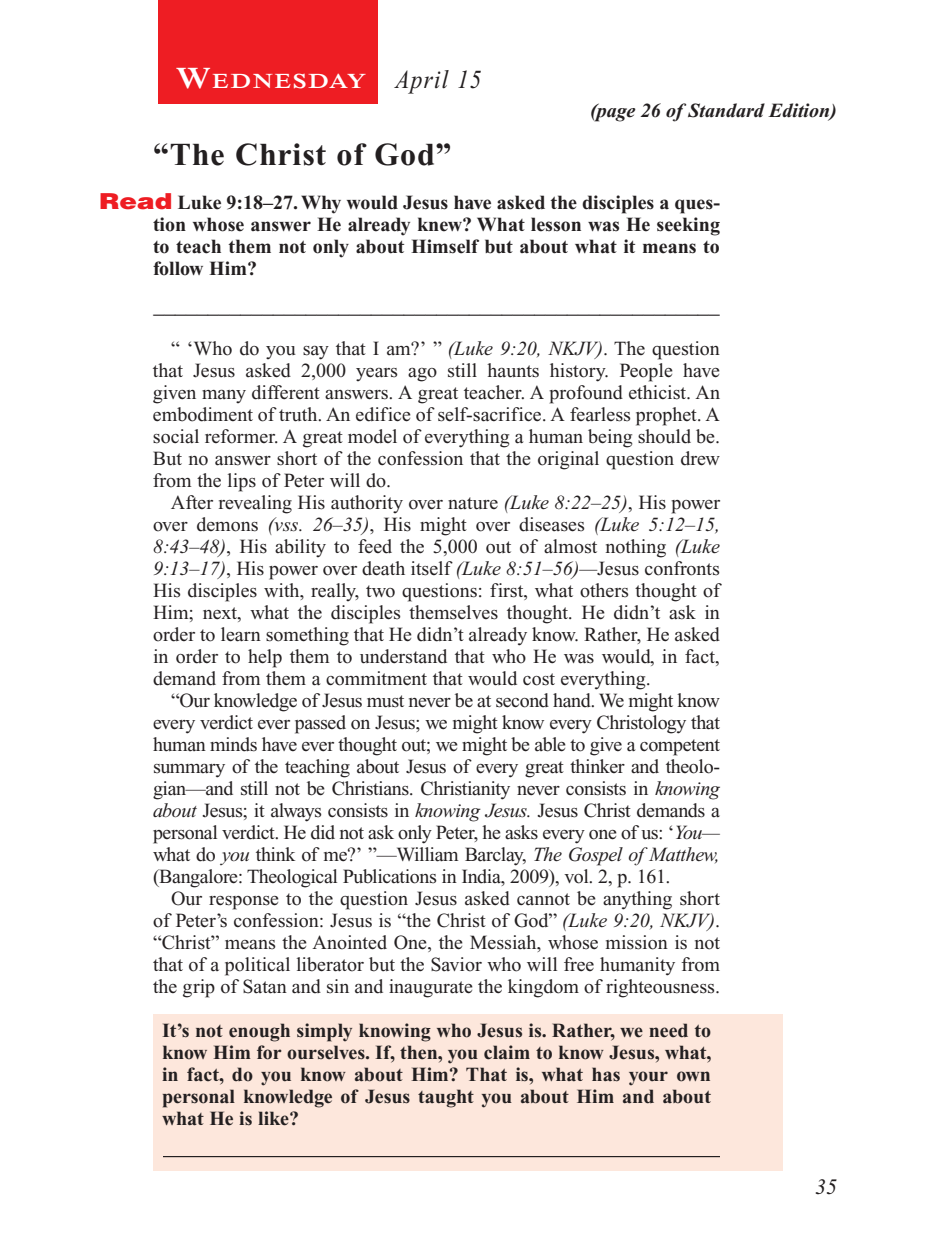
<style>
.page{position:relative;width:936px;height:1260px;background:#fff}
.page>*{position:absolute;margin:0;border:0;box-sizing:border-box;transform-origin:0 0}
.Head{font:700 32px "Times New Roman PS Std";letter-spacing:.025em;color:#231f20}
.Lesson_Dates{font:italic 26px "Times New Roman PS Std";letter-spacing:.05em;color:#231f20;scale:.9 1}
.Blank_Lines_SB{font:700 22px "Times New Roman PS Std";color:#231f20}
.t1{font:italic 22px "Times New Roman PS Std";color:#231f20}
.Daily_Header{font:600 21px "Times NRMT Std";letter-spacing:.07em;color:#fff;scale:1.1 1}
.Body{font:20px/22px "Times New Roman PS Std";color:#231f20;text-align:justify}
.x-screened_box-text{font:700 20px/22px "Times New Roman PS Std";color:#231f20;text-align:justify}
.Question_NO_SB{font:700 20px/22px "Times New Roman PS Std";color:#231f20;text-align:justify}
.Page_from_SE{font:italic 700 20px "Times New Roman PS Std";color:#231f20}
.s1{font-size:30px}
.s2{font-family:"Helvetica LT Std";font-weight:900;font-size:22px;color:#ee1d23}
.s3{font-style:italic}
</style>
<div class="page">
<div style="left:158px;top:0;width:220px;height:103px;background:#ee1d23"></div>
<div style="left:153px;top:1014px;width:630px;height:157px;background:#fde7dc"></div>
<hr style="left:163px;top:1156px;width:557px;height:1px;background:#231f20">
<p class="Daily_Header" style="left:176px;top:69px;width:175px"><span class="s1">W</span>EDNESDAY</p>
<p class="Lesson_Dates" style="left:396px;top:65px;width:97px">April 15</p>
<p class="Page_from_SE" style="left:590px;top:100px;width:248px">(page 26 of Standard Edition)</p>
<p class="Head" style="left:153px;top:137px;width:300px">“The Christ of God”</p>
<p class="Question_NO_SB" style="left:153px;top:192px;width:569px;text-indent:-54px"><span class="s2">Read</span> Luke 9:18–27. Why would Jesus have asked the disciples a ques&shy;tion whose answer He already knew? What lesson was He seeking to teach them not only about Himself but about what it means to follow Him?</p>
<p class="Blank_Lines_SB" style="left:153px;top:294px;width:568px">____________________________________________________</p>
<p class="Body" style="left:153px;top:338px;width:569px;text-indent:18px">“ ‘Who do you say that I am?’ ” <span class="s3">(Luke 9:20, NKJV)</span>. The question that Jesus asked 2,000 years ago still haunts history. People have given many different answers. A great teacher. A profound ethicist. An embodiment of truth. An edifice of self-sacrifice. A fearless prophet. A social reformer. A great model of everything a human being should be.<br>But no answer short of the confession that the original question drew from the lips of Peter will do.</p>
<p class="Body" style="left:153px;top:492px;width:569px;text-indent:18px">After revealing His authority over nature <span class="s3">(Luke 8:22–25)</span>, His power over demons <span class="s3">(vss. 26–35)</span>, His might over diseases <span class="s3">(Luke 5:12–15, 8:43–48)</span>, His ability to feed the 5,000 out of almost nothing <span class="s3">(Luke 9:13–17)</span>, His power over death itself <span class="s3">(Luke 8:51–56)—</span>Jesus confronts His disciples with, really, two questions: first, what others thought of Him; next, what the disciples themselves thought. He didn’t ask in order to learn something that He didn’t already know. Rather, He asked in order to help them to understand that who He was would, in fact, demand from them a commitment that would cost everything.</p>
<p class="Body" style="left:153px;top:690px;width:569px;text-indent:18px">“Our knowledge of Jesus must never be at second hand. We might know every verdict ever passed on Jesus; we might know every Christology that human minds have ever thought out; we might be able to give a competent summary of the teaching about Jesus of every great thinker and theolo&shy;gian—and still not be Christians. Christianity never consists in <span class="s3">knowing about</span> Jesus; it always consists in <span class="s3">knowing Jesus.</span> Jesus Christ demands a personal verdict. He did not ask only Peter, he asks every one of us: ‘<span class="s3">You— </span>what do <span class="s3">you</span> think of me?’ ”—William Barclay, <span class="s3">The Gospel of Matthew, </span>(Bangalore: Theological Publications in India, 2009), vol. 2, p. 161.</p>
<p class="Body" style="left:153px;top:888px;width:569px;text-align:left;text-indent:18px">Our response to the question Jesus asked cannot be anything short of Peter’s confession: Jesus is “the Christ of God” <span class="s3">(Luke 9:20, NKJV)</span>. “Christ” means the Anointed One, the Messiah, whose mission is not that of a political liberator but the Savior who will free humanity from the grip of Satan and sin and inaugurate the kingdom of righteousness.</p>
<p class="x-screened_box-text" style="left:162px;top:1020px;width:551px">It’s not enough simply knowing who Jesus is. Rather, we need to know Him for ourselves. If, then, you claim to know Jesus, what, in fact, do you know about Him? That is, what has your own personal knowledge of Jesus taught you about Him and about what He is like?</p>
<p class="t1" style="left:815px;top:1175px;width:23px">35</p>
</div>
